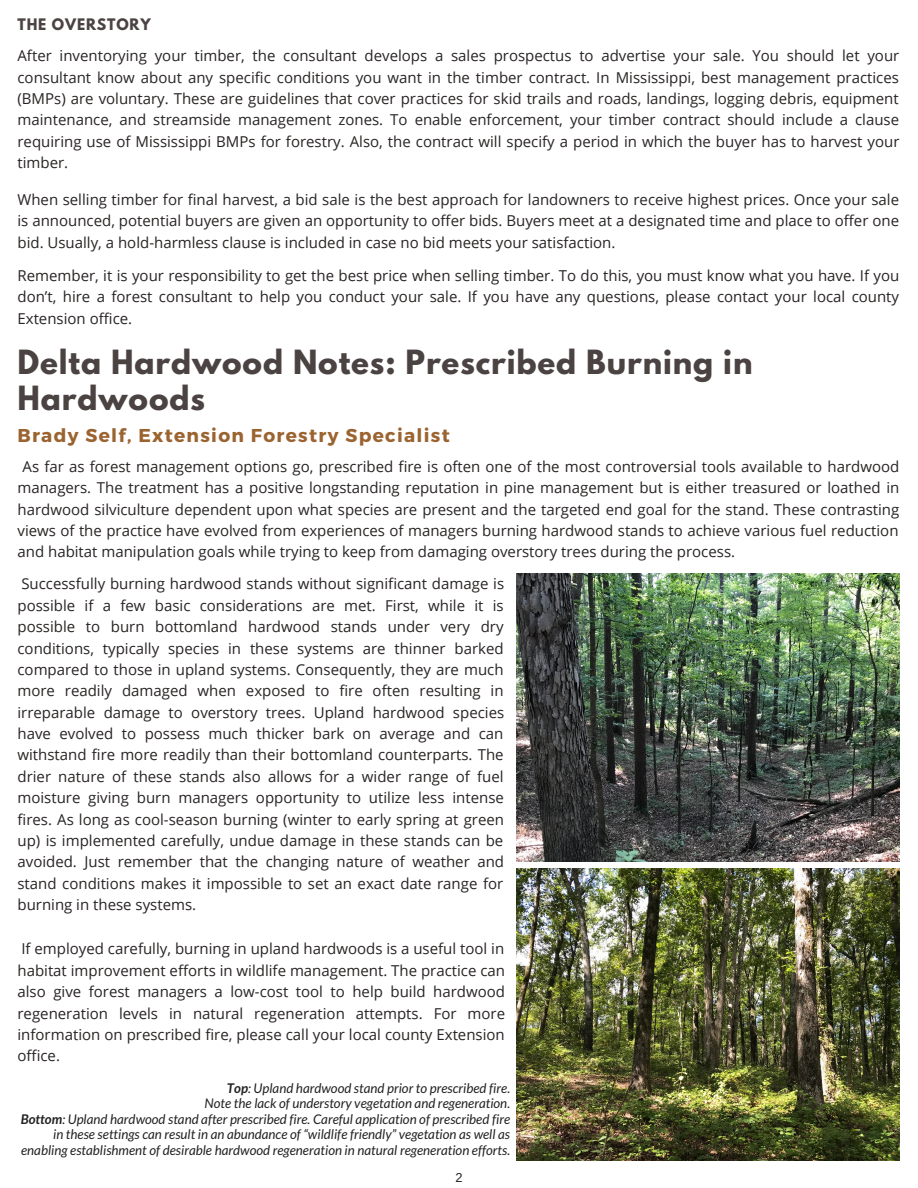
<style>
.page{position:relative;width:918px;height:1188px;background:#fff}
.page>*{position:absolute;margin:0;border:0;box-sizing:border-box;transform-origin:0 0}
.t1{font:700 29.55px/36px "League Spartan";letter-spacing:.03em;color:#4a4342}
.t2{font:700 18.6px "Montserrat";letter-spacing:.07em;color:#9b6330}
.t3{font:15px/21.3px "Open Sans";color:#282423;text-align:justify}
.t4{font:700 14.1px "League Spartan";letter-spacing:.06em;color:#4a4342}
.t5{font:italic 13.35px/15.6px "Lato";color:#222;text-align:right}
.t6{font:12.75px "Arimo";color:#222}
.s1{font-weight:700}
</style>
<div class="page">
<img style="left:517px;top:574px;width:382px;height:288px">
<img style="left:517px;top:868px;width:382px;height:293px">
<p class="t4" style="left:18px;top:17px;width:135px">THE OVERSTORY</p>
<p class="t3" style="left:18px;top:45px;width:884px">After inventorying your timber, the consultant develops a sales prospectus to advertise your sale. You should let your consultant know about any specific conditions you want in the timber contract. In Mississippi, best management practices (BMPs) are voluntary. These are guidelines that cover practices for skid trails and roads, landings, logging debris, equipment maintenance, and streamside management zones. To enable enforcement, your timber contract should include a clause requiring use of Mississippi BMPs for forestry. Also, the contract will specify a period in which the buyer has to harvest your timber.</p>
<p class="t3" style="left:18px;top:188px;width:883px">When selling timber for final harvest, a bid sale is the best approach for landowners to receive highest prices. Once your sale is announced, potential buyers are given an opportunity to offer bids. Buyers meet at a designated time and place to offer one bid. Usually, a hold-harmless clause is included in case no bid meets your satisfaction.</p>
<p class="t3" style="left:18px;top:264px;width:883px">Remember, it is your responsibility to get the best price when selling timber. To do this, you must know what you have. If you don’t, hire a forest consultant to help you conduct your sale. If you have any questions, please contact your local county Extension office.</p>
<p class="t1" style="left:18px;top:348px;width:737px">Delta Hardwood Notes: Prescribed Burning in<br>Hardwoods</p>
<p class="t2" style="left:18px;top:423px;width:434px">Brady Self, Extension Forestry Specialist</p>
<p class="t3" style="left:18px;top:455px;width:883px;text-indent:5px">As far as forest management options go, prescribed fire is often one of the most controversial tools available to hardwood managers. The treatment has a positive longstanding reputation in pine management but is either treasured or loathed in hardwood silviculture dependent upon what species are present and the targeted end goal for the stand. These contrasting views of the practice have evolved from experiences of managers burning hardwood stands to achieve various fuel reduction and habitat manipulation goals while trying to keep from damaging overstory trees during the process.</p>
<p class="t3" style="left:18px;top:573px;width:488px">Successfully burning hardwood stands without significant damage is possible if a few basic considerations are met. First, while it is possible to burn bottomland hardwood stands under very dry conditions, typically species in these systems are thinner barked compared to those in upland systems. Consequently, they are much more readily damaged when exposed to fire often resulting in irreparable damage to overstory trees. Upland hardwood species have evolved to possess much thicker bark on average and can withstand fire more readily than their bottomland counterparts. The drier nature of these stands also allows for a wider range of fuel moisture giving burn managers opportunity to utilize less intense fires. As long as cool-season burning (winter to early spring at green up) is implemented carefully, undue damage in these stands can be avoided. Just remember that the changing nature of weather and stand conditions makes it impossible to set an exact date range for burning in these systems.</p>
<p class="t3" style="left:18px;top:938px;width:489px">If employed carefully, burning in upland hardwoods is a useful tool in habitat improvement efforts in wildlife management. The practice can also give forest managers a low-cost tool to help build hardwood regeneration levels in natural regeneration attempts. For more information on prescribed fire, please call your local county Extension office.</p>
<p class="t5" style="left:227px;top:1080px;width:285px"><span class="s1">Top</span>: Upland hardwood stand prior to prescribed fire.</p>
<p class="t5" style="left:205px;top:1095px;width:307px">Note the lack of understory vegetation and regeneration.</p>
<p class="t5" style="left:21px;top:1111px;width:491px"><span class="s1">Bottom</span>: Upland hardwood stand after prescribed fire. Careful application of prescribed fire in these settings can result in an abundance of “wildlife friendly” vegetation as well as enabling establishment of desirable hardwood regeneration in natural regeneration efforts.</p>
<p class="t6" style="left:455px;top:1171px;width:9px">2</p>
</div>
